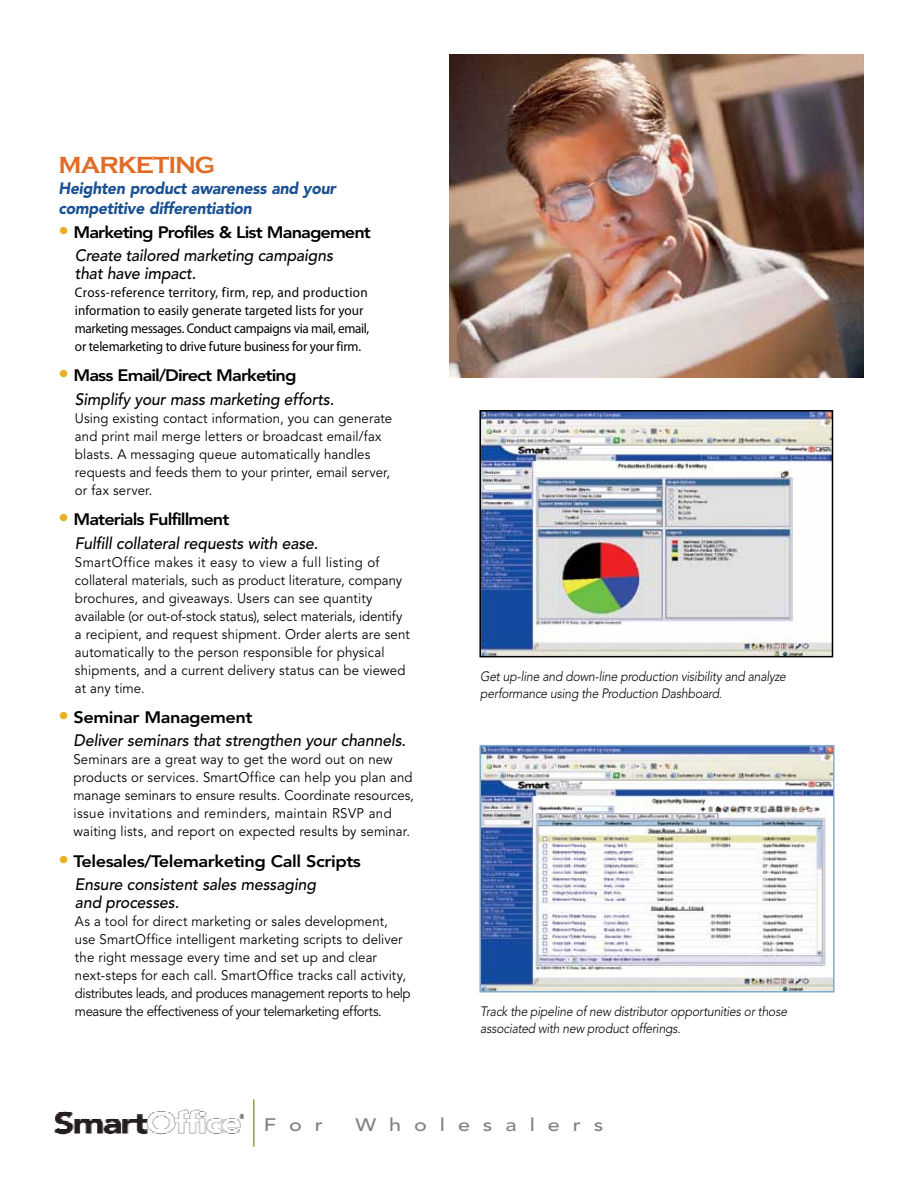
<style>
.page{position:relative;width:918px;height:1188px;background:#fff}
.page>*{position:absolute;margin:0;border:0;box-sizing:border-box;transform-origin:0 0}
.t1{font:700 24px "Copperplate Gothic";letter-spacing:-.04em;color:#df6d28}
.t2{font:500 18px "Avenir LT Std";letter-spacing:.6em;color:#808285;scale:1.2 1}
.t3{font:italic 500 16.5px/23.4px "Avenir LT Std";letter-spacing:-.005em;color:#000;scale:.95 1}
.t4{font:800 16.5px/23.4px "Avenir LT Std";letter-spacing:-.05em;color:#000;scale:1.1 1}
.t5{font:800 16.5px/23.4px "Avenir LT Std";letter-spacing:-.025em;color:#000;scale:1.1 1}
.t6{font:italic 900 16.5px/19.5px "Avenir LT Std";letter-spacing:-.015em;color:#1a5193;scale:.95 1}
.t7{font:13.8px/18px "Avenir LT Std";letter-spacing:.005em;color:#000;scale:.95 1}
.t8{font:13.8px/18px "Myriad Pro";letter-spacing:-.005em;color:#000;scale:.95 1}
.t9{font:italic 300 13.5px/16.5px "Avenir LT Std";letter-spacing:-.015em;color:#000;scale:.9 1}
.s1{font-size:21px;color:#e7b222}
.s2{font-weight:500;font-style:italic}
.s3{font-weight:800;font-style:normal;font-size:21px;color:#e7b222}
.s4{font-weight:800;font-style:normal}
</style>
<div class="page">
<hr style="left:253px;top:1099px;width:2px;height:48px;background:#929b3d">
<img style="left:54px;top:1110px;width:189px;height:24px">
<img style="left:482px;top:413px;width:348px;height:241px">
<div style="left:479px;top:410px;width:354px;height:247px;border:2px solid #000"></div>
<img style="left:482px;top:748px;width:350px;height:242px">
<div style="left:479px;top:745px;width:356px;height:248px;border:2px solid #7daece"></div>
<img style="left:449px;top:55px;width:415px;height:323px">
<p class="t1" style="left:58px;top:152px;width:158px">MARKETING</p>
<p class="t6" style="left:58px;top:179px;width:294px">Heighten product awareness and your competitive differentiation</p>
<p class="t4" style="left:75px;top:220px;width:271px;text-indent:-16px"><span class="s1">•</span> Marketing Profiles &amp; List Management<br><span class="s2">Create tailored marketing campaigns</span></p>
<p class="t3" style="left:75px;top:262px;width:129px">that have impact.</p>
<p class="t8" style="left:75px;top:283px;width:311px">Cross-reference territory, firm, rep, and production information to easily generate targeted lists for your marketing messages. Conduct campaigns via mail, email, or telemarketing to drive future business for your firm.</p>
<p class="t3" style="left:75px;top:364px;width:274px;text-indent:-16px"><span class="s3">•</span> <span class="s4">Mass Email/Direct Marketing<br></span>Simplify your mass marketing efforts.</p>
<p class="t7" style="left:75px;top:409px;width:336px">Using existing contact information, you can generate and print mail merge letters or broadcast email/fax blasts. A messaging queue automatically handles requests and feeds them to your printer, email server, or fax server.</p>
<p class="t3" style="left:75px;top:508px;width:257px;text-indent:-16px"><span class="s3">•</span> <span class="s4">Materials Fulfillment<br></span>Fulfill collateral requests with ease.</p>
<p class="t7" style="left:75px;top:553px;width:354px">SmartOffice makes it easy to view a full listing of collateral materials, such as product literature, company brochures, and giveaways. Users can see quantity available (or out-of-stock status), select materials, identify a recipient, and request shipment. Order alerts are sent automatically to the person responsible for physical shipments, and a current delivery status can be viewed at any time.</p>
<p class="t3" style="left:73px;top:706px;width:351px;text-indent:-15px"><span class="s3">•</span> <span class="s4">Seminar Management<br></span>Deliver seminars that strengthen your channels.</p>
<p class="t7" style="left:73px;top:751px;width:360px">Seminars are a great way to get the word out on new products or services. SmartOffice can help you plan and manage seminars to ensure results. Coordinate resources, issue invitations and reminders, maintain RSVP and waiting lists, and report on expected results by seminar.</p>
<p class="t5" style="left:75px;top:849px;width:262px;text-indent:-16px"><span class="s1">•</span> Telesales/Telemarketing Call Scripts<br><span class="s2">Ensure consistent sales messaging</span></p>
<p class="t3" style="left:75px;top:891px;width:111px">and processes.</p>
<p class="t7" style="left:75px;top:913px;width:355px">As a tool for direct marketing or sales development, use SmartOffice intelligent marketing scripts to deliver the right message every time and set up and clear next-steps for each call. SmartOffice tracks call activity, distributes leads, and produces management reports to help measure the effectiveness of your telemarketing efforts.</p>
<p class="t9" style="left:480px;top:668px;width:341px">Get up-line and down-line production visibility and analyze performance using the Production Dashboard.</p>
<p class="t9" style="left:480px;top:1004px;width:343px">Track the pipeline of new distributor opportunities or those associated with new product offerings.</p>
<p class="t2" style="left:264px;top:1114px;width:51px">For</p>
<p class="t2" style="left:355px;top:1114px;width:208px">Wholesalers</p>
</div>
